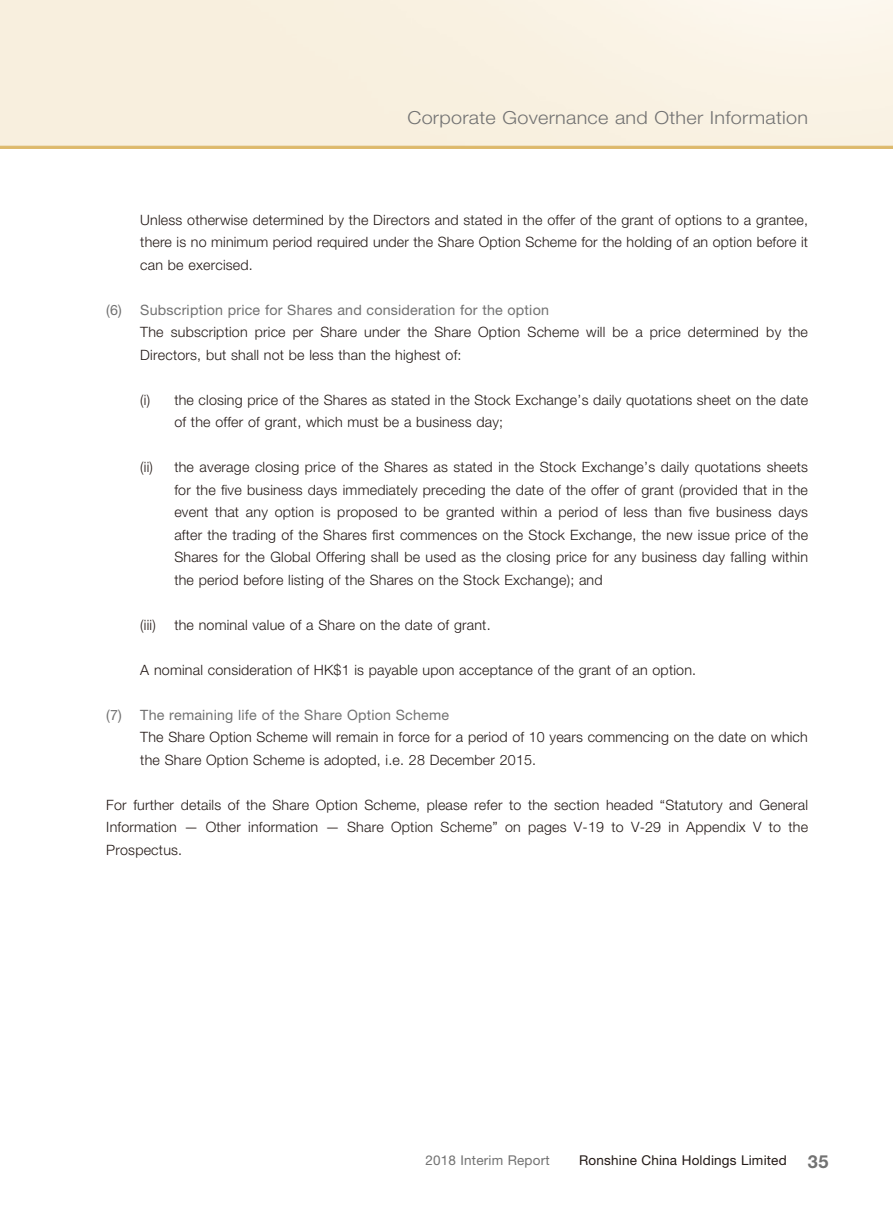
<style>
.page{position:relative;width:893px;height:1212px;background:#fff}
.page>*{position:absolute;margin:0;border:0;box-sizing:border-box;transform-origin:0 0}
.t1{font:300 18px "Helvetica Neue";letter-spacing:.015em;color:#727272;scale:1.1 1}
.t2{font:300 14.25px/22.5px "Helvetica Neue";letter-spacing:.015em;color:#231916;text-align:justify}
.t3{font:14.25px "Helvetica Neue";letter-spacing:.015em;color:#727272}
.t4{font:13.5px "Helvetica Neue";letter-spacing:.015em;color:#231916}
.t5{font:13.5px "Helvetica Neue";letter-spacing:.015em;color:#727272}
.s1{font-weight:700;font-size:18px;color:#727272}
</style>
<div class="page">
<p class="t1" style="left:407px;top:106px;width:366px">Corporate Governance and Other Information</p>
<p class="t2" style="left:140px;top:208px;width:669px">Unless otherwise determined by the Directors and stated in the offer of the grant of options to a grantee, there is no minimum period required under the Share Option Scheme for the holding of an option before it can be exercised.</p>
<p class="t3" style="left:106px;top:301px;width:444px">(6) Subscription price for Shares and consideration for the option</p>
<p class="t2" style="left:140px;top:321px;width:669px">The subscription price per Share under the Share Option Scheme will be a price determined by the<br>Directors, but shall not be less than the highest of:</p>
<p class="t2" style="left:174px;top:388px;width:635px;text-indent:-34px">(i) the closing price of the Shares as stated in the Stock Exchange’s daily quotations sheet on the date of the offer of grant, which must be a business day;</p>
<p class="t2" style="left:140px;top:456px;width:14px">(ii)</p>
<p class="t2" style="left:174px;top:456px;width:635px">the average closing price of the Shares as stated in the Stock Exchange’s daily quotations sheets for the five business days immediately preceding the date of the offer of grant (provided that in the event that any option is proposed to be granted within a period of less than five business days after the trading of the Shares first commences on the Stock Exchange, the new issue price of the Shares for the Global Offering shall be used as the closing price for any business day falling within the period before listing of the Shares on the Stock Exchange); and</p>
<p class="t2" style="left:140px;top:613px;width:17px">(iii)</p>
<p class="t2" style="left:174px;top:613px;width:318px">the nominal value of a Share on the date of grant.</p>
<p class="t2" style="left:140px;top:658px;width:557px">A nominal consideration of HK$1 is payable upon acceptance of the grant of an option.</p>
<p class="t3" style="left:106px;top:706px;width:344px">(7) The remaining life of the Share Option Scheme</p>
<p class="t2" style="left:140px;top:726px;width:669px">The Share Option Scheme will remain in force for a period of 10 years commencing on the date on which the Share Option Scheme is adopted, i.e. 28 December 2015.</p>
<p class="t2" style="left:106px;top:793px;width:703px">For further details of the Share Option Scheme, please refer to the section headed “Statutory and General Information — Other information — Share Option Scheme” on pages V-19 to V-29 in Appendix V to the Prospectus.</p>
<p class="t5" style="left:425px;top:1152px;width:126px">2018 Interim Report</p>
<p class="t4" style="left:579px;top:1152px;width:251px">Ronshine China Holdings Limited <span class="s1">35</span></p>
</div>
